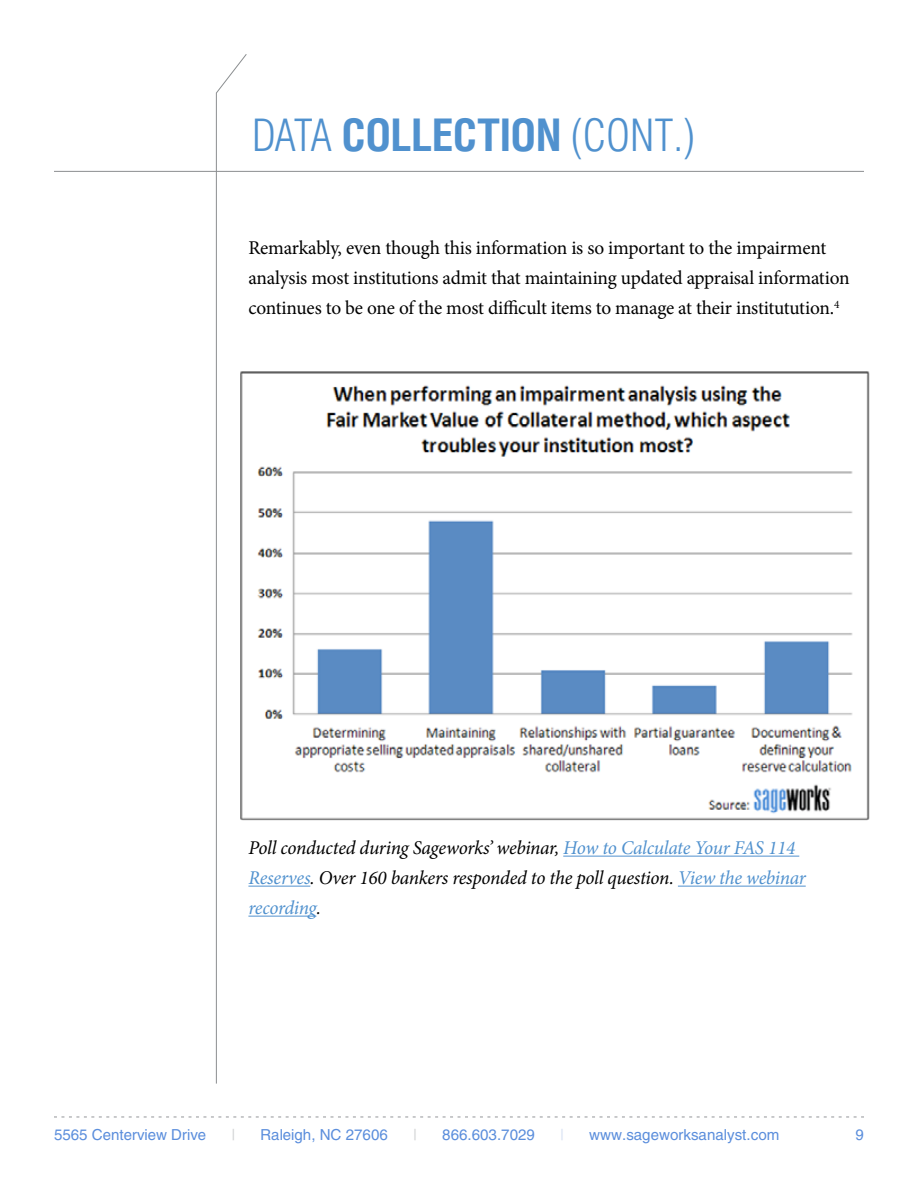
<style>
.page{position:relative;width:918px;height:1188px;background:#fff}
.page>*{position:absolute;margin:0;border:0;box-sizing:border-box;transform-origin:0 0}
.t1{font:300 45px "Helios Cond";letter-spacing:-.015em;color:#5091ce}
.t2{font:19.5px/30px "Minion Pro";letter-spacing:-.015em;color:#000}
.t3{font:italic 19.5px/30px "Minion Pro";letter-spacing:-.02em;color:#000}
.t4{font:15px "Helios";color:#5b8edc}
.t5{font:15px "Helios";color:#d1d3d4}
.t6{font:15px "Helios";color:#d7e1f3}
.s1{font-weight:700}
.s2{color:#5091ce}
</style>
<div class="page">
<svg style="left:54px;top:1117px;width:810px;height:1px"></svg>
<svg style="left:216px;top:54px;width:31px;height:1030px"></svg>
<hr style="left:54px;top:171px;width:810px;height:1px;background:#8b8e90">
<hr style="left:563px;top:856px;width:236px;height:1px;background:#5091ce">
<hr style="left:248px;top:886px;width:62px;height:1px;background:#5091ce">
<hr style="left:678px;top:886px;width:128px;height:1px;background:#5091ce">
<hr style="left:248px;top:916px;width:68px;height:1px;background:#5091ce">
<img style="left:238px;top:369px;width:632px;height:451px">
<h1 class="t1" style="left:252px;top:110px;width:445px">DATA <span class="s1">COLLECTION</span> (CONT.)</h1>
<p class="t2" style="left:248px;top:233px;width:603px">Remarkably, even though this information is so important to the impairment analysis most institutions admit that maintaining updated appraisal information continues to be one of the most difficult items to manage at their institutution.<sup>4</sup></p>
<p class="t3" style="left:248px;top:833px;width:559px">Poll conducted during Sageworks’ webinar, <span class="s2">How to Calculate Your FAS 114<br>Reserves</span>. Over 160 bankers responded to the poll question. <span class="s2">View the webinar recording</span>.</p>
<p class="t4" style="left:54px;top:1125px;width:154px">5565 Centerview Drive</p>
<p class="t5" style="left:231px;top:1125px;width:5px">|</p>
<p class="t4" style="left:261px;top:1125px;width:129px">Raleigh, NC 27606</p>
<p class="t5" style="left:413px;top:1125px;width:5px">|</p>
<p class="t4" style="left:442px;top:1125px;width:94px">866.603.7029</p>
<p class="t6" style="left:560px;top:1125px;width:5px">|</p>
<p class="t4" style="left:589px;top:1125px;width:192px">www.sageworksanalyst.com</p>
<p class="t4" style="left:856px;top:1126px;width:10px">9</p>
</div>
